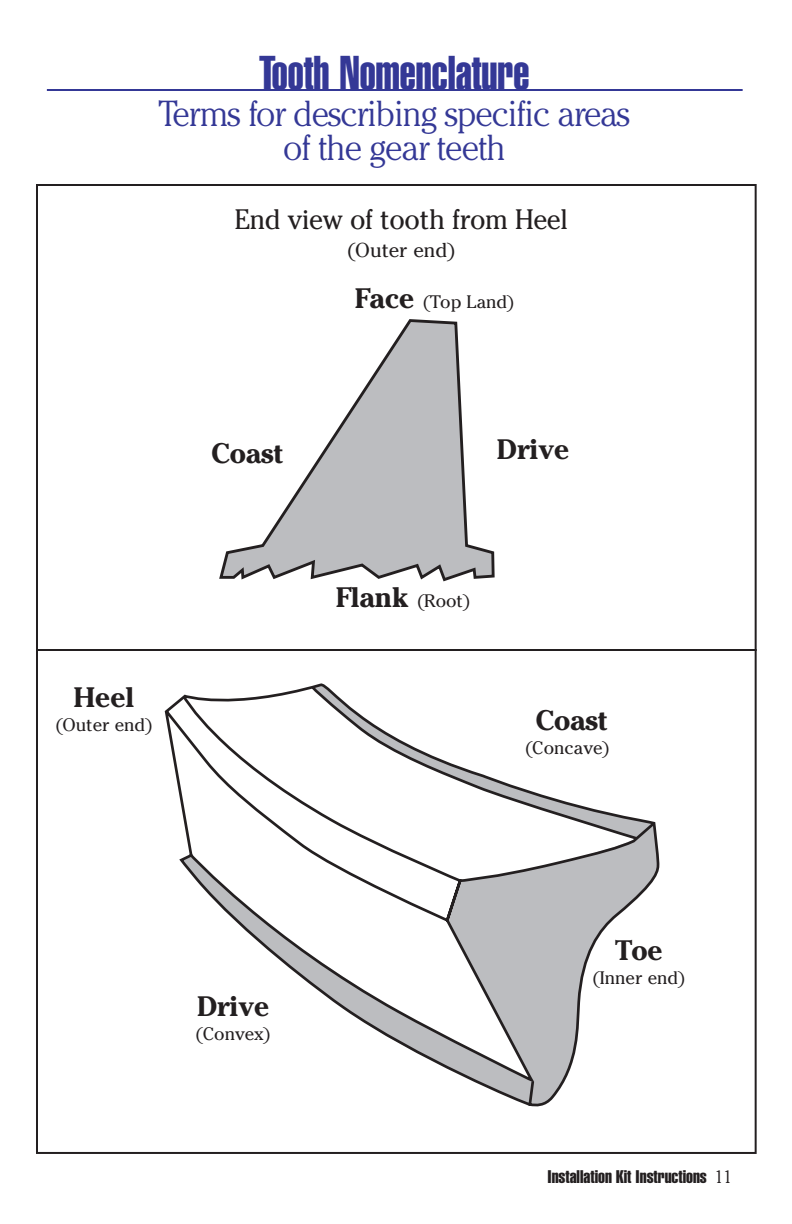
<style>
.page{position:relative;width:792px;height:1224px;background:#fff}
.page>*{position:absolute;margin:0;border:0;box-sizing:border-box;transform-origin:0 0}
.t1{font:48px "Helvetica Extra Compressed";color:#343896}
.t2{font:300 36px/34px "Cheltenham";letter-spacing:-.03em;color:#343896;text-align:center;scale:.95 1}
.t3{font:700 28px "Cheltenham";color:#231f20}
.t4{font:28px "Cheltenham";letter-spacing:-.01em;color:#231f20;scale:.95 1}
.t5{font:20px "Cheltenham";color:#231f20}
.t6{font:18px "Cheltenham";color:#231f20}
.t7{font:18px "Helvetica Extra Compressed";color:#231f20;scale:1.15 1}
.s1{font-weight:700;font-size:28px}
.s2{font-family:"Cheltenham";font-weight:300}
</style>
<div class="page">
<hr style="left:47px;top:89px;width:696px;height:2px;background:#343896">
<svg style="left:219px;top:319px;width:276px;height:263px;fill:#bcbdc0"></svg>
<svg style="left:164px;top:683px;width:495px;height:424px"></svg>
<hr style="left:36px;top:649px;width:721px;height:2px;background:#231f20">
<h1 class="t1" style="left:259px;top:56px;width:271px">Tooth Nomenclature</h1>
<h2 class="t2" style="left:159px;top:100px;width:498px">Terms for describing specific areas of the gear teeth</h2>
<h3 class="t4" style="left:235px;top:209px;width:352px">End view of tooth from Heel</h3>
<p class="t5" style="left:347px;top:243px;width:110px">(Outer end)</p>
<p class="t6" style="left:355px;top:295px;width:161px"><span class="s1">Face</span> (Top Land)</p>
<h3 class="t3" style="left:73px;top:687px;width:63px">Heel</h3>
<p class="t6" style="left:55px;top:718px;width:99px">(Outer end)</p>
<h3 class="t3" style="left:211px;top:443px;width:73px">Coast</h3>
<h3 class="t3" style="left:497px;top:439px;width:74px">Drive</h3>
<p class="t6" style="left:336px;top:594px;width:136px"><span class="s1">Flank</span> (Root)</p>
<h3 class="t3" style="left:536px;top:710px;width:73px">Coast</h3>
<p class="t6" style="left:525px;top:741px;width:86px">(Concave)</p>
<h3 class="t3" style="left:197px;top:996px;width:74px">Drive</h3>
<p class="t6" style="left:196px;top:1027px;width:77px">(Convex)</p>
<h3 class="t3" style="left:615px;top:940px;width:49px">Toe</h3>
<p class="t6" style="left:593px;top:971px;width:94px">(Inner end)</p>
<p class="t7" style="left:548px;top:1170px;width:162px">Installation Kit Instructions <span class="s2">11</span></p>
</div>
